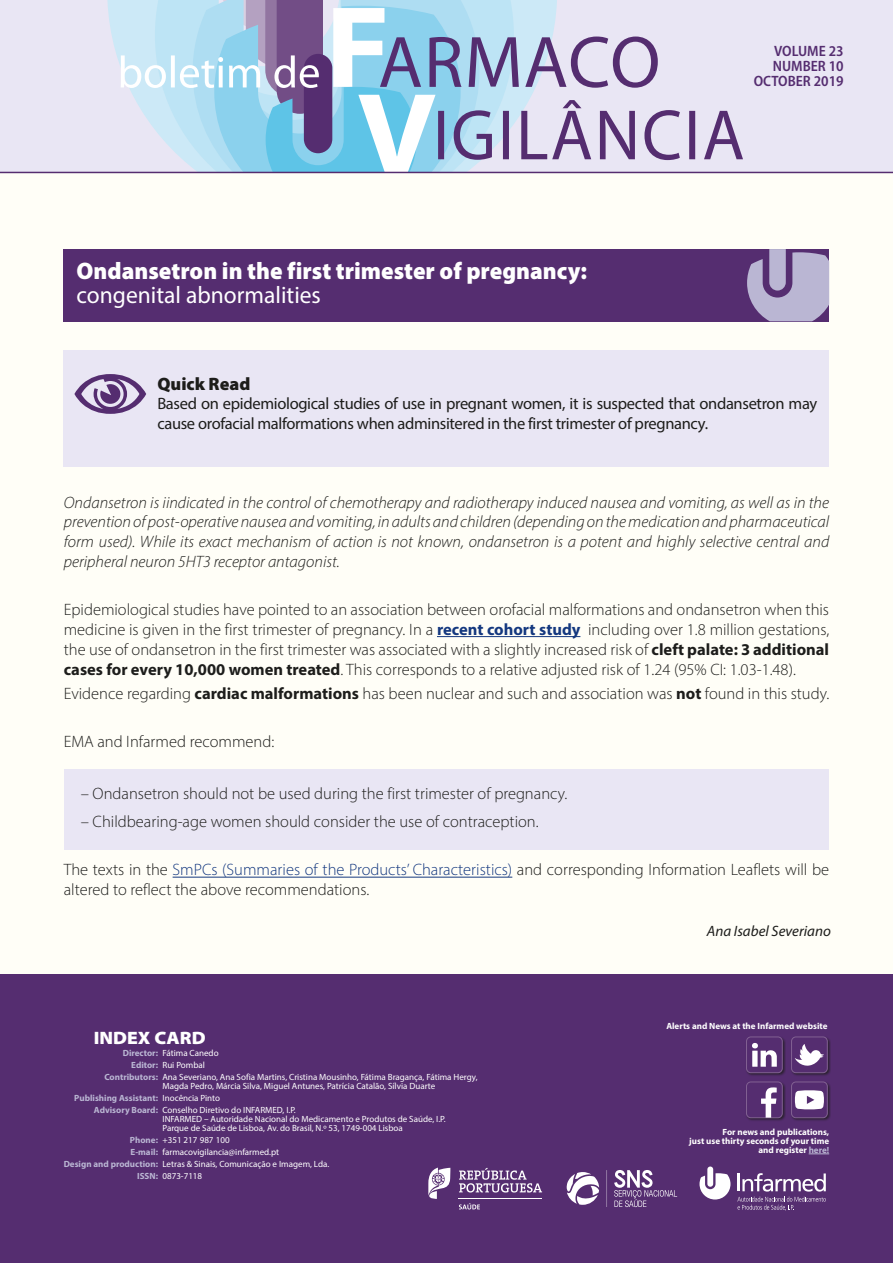
<style>
.page{position:relative;width:893px;height:1263px;background:#fffef7}
.page>*{position:absolute;margin:0;border:0;box-sizing:border-box;transform-origin:0 0}
.t1{font:900 24px "Myriad Pro";color:#fff}
.t2{font:24px "Myriad Pro";color:#fff}
.t3{font:900 18px "Myriad Pro";color:#1d1d1b}
.t4{font:900 semi-expanded 18px "Myriad Pro";color:#fff}
.t5{font:300 16.5px/19.8px "Myriad Pro";color:#1d1d1b;text-align:justify}
.t6{font:italic 300 16.5px/19.8px "Myriad Pro";color:#1d1d1b;text-align:justify}
.t7{font:16.5px/19.8px "Myriad Pro";letter-spacing:-.02em;color:#1d1d1b}
.t8{font:600 semi-condensed 15px/15px "Myriad Pro";color:#552d70;text-align:right}
.t9{font:italic 15px "Myriad Pro";color:#1d1d1b}
.t10{font:9px/9px "Myriad Pro";color:#fff}
.t11{font:700 9px/9px "Myriad Pro";color:#fff;text-align:right}
.t12{font:700 9px "Myriad Pro";color:#bab6d3}
.s1{font-weight:700;color:#14387f}
.s2{font-weight:700}
.s3{color:#14387f}
.s4{font-weight:700;color:#bab6d3}
.s5{font-weight:400;color:#fff}
.s6{color:#bab6d3}
</style>
<div class="page">
<div style="left:64px;top:769px;width:764px;height:80px;background:#e9e6f4"></div>
<div style="left:0;top:0;width:893px;height:173px;background:#e9e6f4"></div>
<svg style="left:107px;top:0;width:14px;height:172px"></svg>
<svg style="left:121px;top:0;width:622px;height:174px"></svg>
<hr style="left:0;top:172px;width:893px;height:1px;background:#552d70">
<div style="left:0;top:975px;width:893px;height:288px;background:#552d70"></div>
<hr style="left:459px;top:1198px;width:83px;height:1px;background:#fff">
<svg style="left:459px;top:1203px;width:21px;height:6px"></svg>
<svg style="left:459px;top:1168px;width:83px;height:24px"></svg>
<svg style="left:428px;top:1167px;width:22px;height:32px"></svg>
<svg style="left:737px;top:1173px;width:89px;height:37px"></svg>
<hr style="left:737px;top:1173px;width:3px;height:18px;background:#fff">
<svg style="left:699px;top:1173px;width:31px;height:26px"></svg>
<div style="left:707px;top:1166px;width:6px;height:21px;background:#fff;border-radius:3px"></div>
<svg style="left:567px;top:1170px;width:110px;height:37px"></svg>
<div style="left:745px;top:1036px;width:41px;height:40px;background:#1d1d1b;opacity:.75"></div>
<div style="left:746px;top:1037px;width:36px;height:36px;background:#552d70;border-radius:4px"></div>
<div style="left:746px;top:1037px;width:36px;height:36px;border:1px solid #826193;border-radius:4px"></div>
<svg style="left:752px;top:1043px;width:25px;height:24px"></svg>
<div style="left:790px;top:1036px;width:41px;height:40px;background:#1d1d1b;opacity:.75"></div>
<div style="left:791px;top:1037px;width:36px;height:36px;background:#552d70;border-radius:4px"></div>
<div style="left:791px;top:1037px;width:36px;height:36px;border:1px solid #826193;border-radius:4px"></div>
<svg style="left:795px;top:1044px;width:29px;height:22px"></svg>
<div style="left:745px;top:1081px;width:41px;height:40px;background:#1d1d1b;opacity:.75"></div>
<div style="left:746px;top:1082px;width:36px;height:36px;background:#552d70;border-radius:4px"></div>
<div style="left:746px;top:1082px;width:36px;height:36px;border:1px solid #826193;border-radius:4px"></div>
<svg style="left:761px;top:1087px;width:16px;height:30px"></svg>
<div style="left:790px;top:1081px;width:41px;height:40px;background:#1d1d1b;opacity:.75"></div>
<div style="left:791px;top:1082px;width:36px;height:36px;background:#552d70;border-radius:4px"></div>
<div style="left:791px;top:1082px;width:36px;height:36px;border:1px solid #826193;border-radius:4px"></div>
<svg style="left:795px;top:1090px;width:29px;height:19px"></svg>
<div style="left:64px;top:249px;width:765px;height:72px;background:#552d70"></div>
<svg style="left:747px;top:249px;width:82px;height:72px"></svg>
<hr style="left:437px;top:636px;width:143px;height:1px;background:#14387f">
<hr style="left:173px;top:877px;width:339px;height:1px;background:#14387f">
<div style="left:64px;top:350px;width:765px;height:117px;background:#e9e6f4"></div>
<svg style="left:74px;top:374px;width:72px;height:40px"></svg>
<svg style="left:809px;top:1153px;width:20px;height:1px"></svg>
<h1 class="t1" style="left:77px;top:255px;width:512px">Ondansetron in the first trimester of pregnancy:</h1>
<h1 class="t2" style="left:77px;top:280px;width:246px">congenital abnormalities</h1>
<p class="t8" style="left:754px;top:44px;width:91px">VOLUME 23<br>NUMBER 10<br>OCTOBER 2019</p>
<p class="t3" style="left:157px;top:371px;width:94px">Quick Read</p>
<p class="t7" style="left:157px;top:394px;width:661px">Based on epidemiological studies of use in pregnant women, it is suspected that ondansetron may cause orofacial malformations when adminsitered in the first trimester of pregnancy.</p>
<p class="t6" style="left:64px;top:492px;width:767px">Ondansetron is iindicated in the control of chemotherapy and radiotherapy induced nausea and vomiting, as well as in the prevention of post-operative nausea and vomiting, in adults and children (depending on the medication and pharmaceutical form used). While its exact mechanism of action is not known, ondansetron is a potent and highly selective central and peripheral neuron 5HT3 receptor antagonist.</p>
<p class="t5" style="left:64px;top:600px;width:767px">Epidemiological studies have pointed to an association between orofacial malformations and ondansetron when this medicine is given in the first trimester of pregnancy. In a <span class="s1">recent cohort study</span> including over 1.8 million gestations, the use of ondansetron in the first trimester was associated with a slightly increased risk of <span class="s2">cleft palate: 3 additional cases for every 10,000 women treated</span>. This corresponds to a relative adjusted risk of 1.24 (95% CI: 1.03-1.48).</p>
<p class="t5" style="left:64px;top:683px;width:767px">Evidence regarding <span class="s2">cardiac malformations</span> has been nuclear and such and association was <span class="s2">not</span> found in this study.</p>
<p class="t5" style="left:64px;top:731px;width:212px">EMA and Infarmed recommend:</p>
<p class="t5" style="left:81px;top:783px;width:488px">– Ondansetron should not be used during the first trimester of pregnancy.</p>
<p class="t5" style="left:81px;top:812px;width:459px">– Childbearing-age women should consider the use of contraception.</p>
<p class="t5" style="left:64px;top:860px;width:767px">The texts in the <span class="s3">SmPCs (Summaries of the Products’ Characteristics)</span> and corresponding Information Leaflets will be altered to reflect the above recommendations.</p>
<p class="t4" style="left:94px;top:1025px;width:113px">INDEX CARD</p>
<p class="t10" style="left:123px;top:1048px;width:97px"><span class="s4">Director:</span> Fátima Canedo</p>
<p class="t10" style="left:131px;top:1060px;width:75px"><span class="s4">Editor:</span> Rui Pombal</p>
<p class="t10" style="left:104px;top:1072px;width:375px"><span class="s4">Contributors:</span> Ana Severiano, Ana Sofia Martins, Cristina Mousinho, Fátima Bragança, Fátima Hergy,</p>
<p class="t10" style="left:163px;top:1081px;width:274px">Magda Pedro, Márcia Silva, Miguel Antunes, Patrícia Catalão, Sílvia Duarte</p>
<p class="t12" style="left:74px;top:1092px;width:147px">Publishing Assistant: <span class="s5">Inocência Pinto</span></p>
<p class="t10" style="left:94px;top:1105px;width:203px"><span class="s4">Advisory Board:</span> Conselho Diretivo do INFARMED, I.P.</p>
<p class="t10" style="left:163px;top:1114px;width:285px">INFARMED – Autoridade Nacional do Medicamento e Produtos de Saúde, I.P.<br>Parque de Saúde de Lisboa, Av. do Brasil, N.º 53, 1749-004 Lisboa</p>
<p class="t10" style="left:130px;top:1135px;width:101px"><span class="s4">Phone:</span> +351 217 987 100</p>
<p class="t10" style="left:131px;top:1147px;width:150px"><span class="s4">E-mail:</span> farmacovigilancia@infarmed.pt</p>
<p class="t10" style="left:64px;top:1159px;width:267px"><span class="s4">Design and production:</span> Letras &amp; Sinais, Comunicação e Imagem, Lda.</p>
<p class="t10" style="left:137px;top:1171px;width:67px"><span class="s4">ISSN:</span> 0873-7118</p>
<p class="t9" style="left:707px;top:922px;width:126px">Ana Isabel Severiano</p>
<p class="t11" style="left:666px;top:1022px;width:163px">Alerts and News at the Infarmed website</p>
<p class="t11" style="left:689px;top:1127px;width:141px">For news and publications,<br>just use thirty seconds of your time and register <span class="s6">here!</span></p>
</div>
